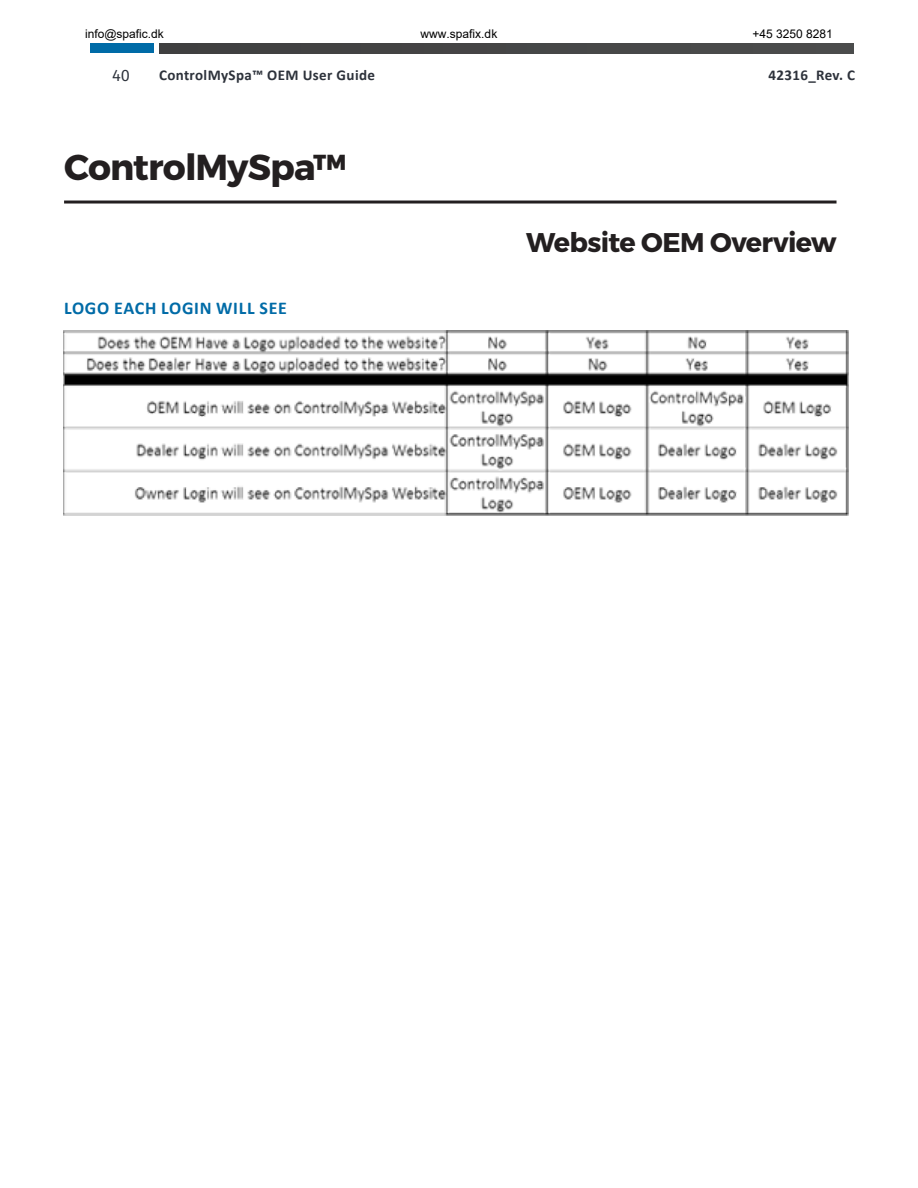
<style>
.page{position:relative;width:918px;height:1188px;background:#fff}
.page>*{position:absolute;margin:0;border:0;box-sizing:border-box;transform-origin:0 0}
.Section_Subline__21{font:700 36px "Montserrat";letter-spacing:-.025em;color:#231f20}
.Section_Subline__21-2{font:700 27px "Montserrat";letter-spacing:-.025em;color:#231f20}
.t1{font:700 18px "Calibri";letter-spacing:.04em;color:#006ba7}
.t2{font:16.5px "Fira Sans";color:#2d323b}
.t3{font:700 15px "Calibri";letter-spacing:.025em;color:#2d323b}
.t4{font:12px "Arial";color:#000}
</style>
<div class="page">
<hr style="left:64px;top:201px;width:773px;height:3px;background:#231f20">
<img style="left:64px;top:331px;width:784px;height:184px">
<div style="left:159px;top:43px;width:694px;height:10px;background:#454546"></div>
<div style="left:90px;top:43px;width:63px;height:10px;background:#006ba7"></div>
<p class="t4" style="left:85px;top:26px;width:80px">info@spafic.dk</p>
<p class="t4" style="left:421px;top:26px;width:78px">www.spafix.dk</p>
<p class="t4" style="left:753px;top:26px;width:82px">+45 3250 8281</p>
<h3 class="t2" style="left:112px;top:64px;width:19px">40</h3>
<p class="t3" style="left:159px;top:65px;width:218px">ControlMySpa™ OEM User Guide</p>
<p class="t3" style="left:768px;top:65px;width:88px">42316_Rev. C</p>
<p class="Section_Subline__21" style="left:64px;top:145px;width:284px">ControlMySpa™</p>
<p class="t1" style="left:64px;top:295px;width:224px">LOGO EACH LOGIN WILL SEE</p>
<p class="Section_Subline__21-2" style="left:526px;top:226px;width:312px">Website OEM Overview</p>
</div>
